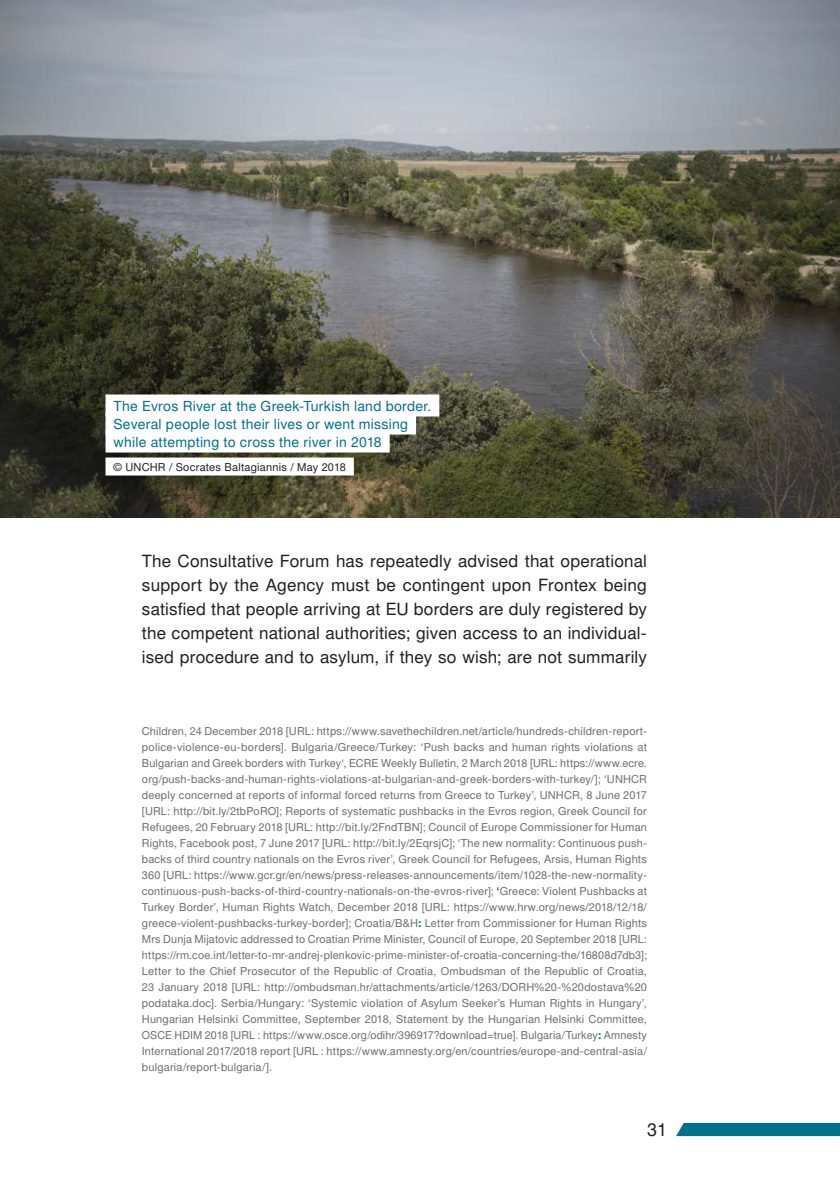
<style>
.page{position:relative;width:840px;height:1191px;background:#fff}
.page>*{position:absolute;margin:0;border:0;box-sizing:border-box;transform-origin:0 0}
.t1{font:18px "Switzer EFN";color:#231f20}
.t2{font:17px/24px "Switzer EFN";letter-spacing:.01em;color:#231f20;text-align:justify}
.t3{font:14px/18px "Switzer EFN";letter-spacing:.015em;color:#01708a}
.t4{font:11px/16px "Switzer EFN";letter-spacing:.02em;color:#6c6d70;text-align:justify}
.t5{font:11px "Switzer EFN";letter-spacing:.02em;color:#231f20}
.s1{font-weight:700;color:#01708a}
</style>
<div class="page">
<div style="left:676px;top:1123px;width:163px;height:13px;background:#01708a"></div>
<img style="left:0;top:0;width:839px;height:518px">
<div style="left:105px;top:394px;width:334px;height:22px;background:#fff"></div>
<div style="left:105px;top:412px;width:311px;height:22px;background:#fff"></div>
<div style="left:105px;top:430px;width:284px;height:22px;background:#fff"></div>
<div style="left:105px;top:457px;width:248px;height:18px;background:#fff"></div>
<p class="t3" style="left:113px;top:396px;width:319px">The Evros River at the Greek-Turkish land border.<br>Several people lost their lives or went missing while attempting to cross the river in 2018</p>
<p class="t5" style="left:113px;top:460px;width:234px">© UNCHR / Socrates Baltagiannis / May 2018</p>
<p class="t2" style="left:142px;top:548px;width:506px">The Consultative Forum has repeatedly advised that operational support by the Agency must be contingent upon Frontex being satisfied that people arriving at EU borders are duly registered by the competent national authorities; given access to an individual&shy;ised procedure and to asylum, if they so wish; are not summarily</p>
<p class="t4" style="left:142px;top:722px;width:506px">Children, 24 December 2018 [URL: https://www.savethechildren.net/article/hundreds-children-report&shy;police-violence-eu-borders]. Bulgaria/Greece/Turkey: ‘Push backs and human rights violations at Bulgarian and Greek borders with Turkey‘, ECRE Weekly Bulletin, 2 March 2018 [URL: https://www.ecre. org/push-backs-and-human-rights-violations-at-bulgarian-and-greek-borders-with-turkey/]; ‘UNHCR deeply concerned at reports of informal forced returns from Greece to Turkey’, UNHCR, 8 June 2017 [URL: http://bit.ly/2tbPoRO]; Reports of systematic pushbacks in the Evros region, Greek Council for Refugees, 20 February 2018 [URL: http://bit.ly/2FndTBN]; Council of Europe Commissioner for Human Rights, Facebook post, 7 June 2017 [URL: http://bit.ly/2EqrsjC]; ‘The new normality: Continuous push&shy;backs of third country nationals on the Evros river’, Greek Council for Refugees, Arsis, Human Rights 360 [URL: https://www.gcr.gr/en/news/press-releases-announcements/item/1028-the-new-normality&shy;continuous-push-backs-of-third-country-nationals-on-the-evros-river]; <span class="s1">‘</span>Greece: Violent Pushbacks at Turkey Border’, Human Rights Watch, December 2018 [URL: https://www.hrw.org/news/2018/12/18/ greece-violent-pushbacks-turkey-border]; Croatia/B&amp;H<span class="s1">:</span> Letter from Commissioner for Human Rights Mrs Dunja Mijatovic addressed to Croatian Prime Minister, Council of Europe, 20 September 2018 [URL: https://rm.coe.int/letter-to-mr-andrej-plenkovic-prime-minister-of-croatia-concerning-the/16808d7db3]; Letter to the Chief Prosecutor of the Republic of Croatia, Ombudsman of the Republic of Croatia, 23 January 2018 [URL: http://ombudsman.hr/attachments/article/1263/DORH%20-%20dostava%20 podataka.doc]. Serbia/Hungary: ‘Systemic violation of Asylum Seeker’s Human Rights in Hungary’, Hungarian Helsinki Committee, September 2018, Statement by the Hungarian Helsinki Committee, OSCE HDIM 2018 [URL : https://www.osce.org/odihr/396917?download=true]. Bulgaria/Turkey<span class="s1">:</span> Amnesty International 2017/2018 report [URL : https://www.amnesty.org/en/countries/europe-and-central-asia/ bulgaria/report-bulgaria/].</p>
<h1 class="t1" style="left:646px;top:1119px;width:22px">31</h1>
</div>
